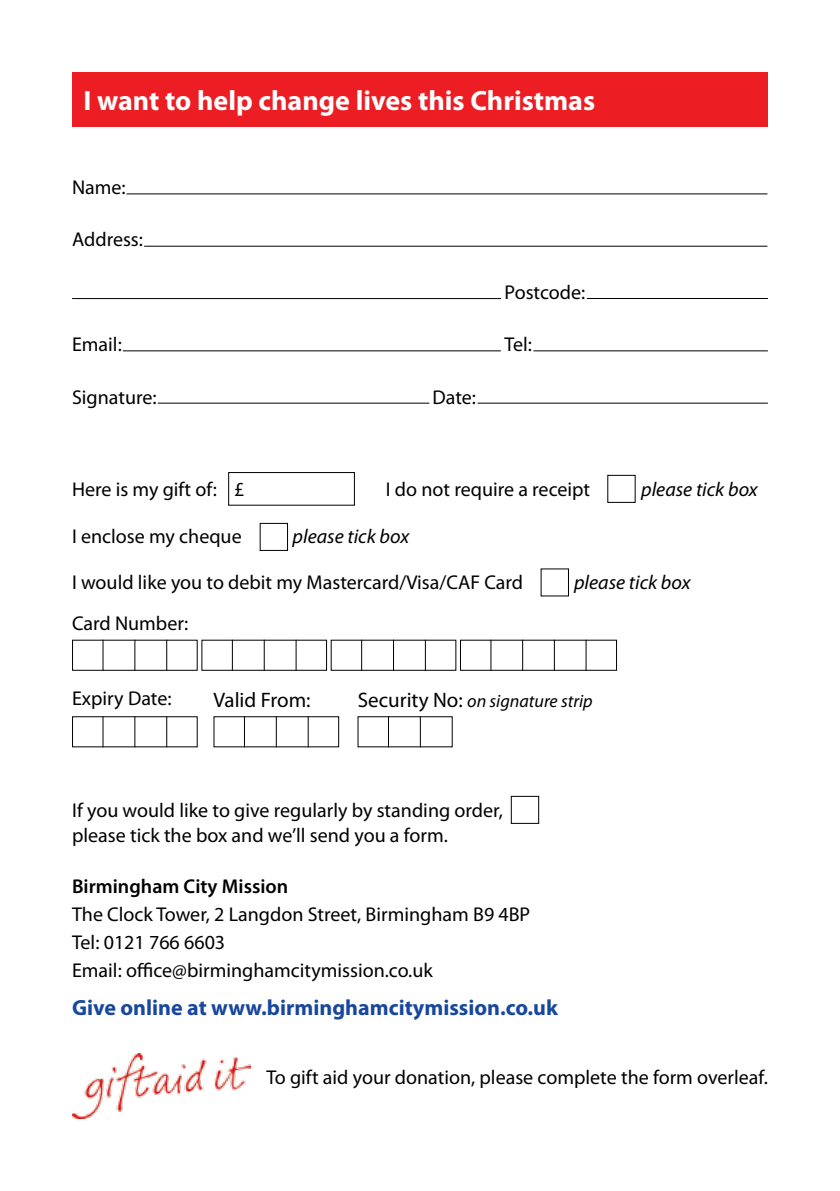
<style>
.page{position:relative;width:840px;height:1191px;background:#fff}
.page>*{position:absolute;margin:0;border:0;box-sizing:border-box;transform-origin:0 0}
.t1{font:700 28px "Myriad Pro";color:#fff}
.t2{font:700 22px "Myriad Pro";color:#17479e}
.t3{font:21px "Myriad Pro";color:#000}
.t4{font:20px/28px "Myriad Pro";color:#000}
.t5{font:italic 20px "Myriad Pro";color:#000}
.t6{font:600 20px "Myriad Pro";color:#000}
.t7{font:italic 18px "Myriad Pro";color:#000}
.s1{font-style:normal;font-size:21px}
</style>
<div class="page">
<hr style="left:126px;top:193px;width:641px;height:1px;background:#000">
<hr style="left:144px;top:246px;width:623px;height:1px;background:#000">
<hr style="left:158px;top:403px;width:271px;height:1px;background:#000">
<hr style="left:477px;top:403px;width:290px;height:1px;background:#000">
<hr style="left:123px;top:350px;width:377px;height:1px;background:#000">
<hr style="left:533px;top:350px;width:234px;height:1px;background:#000">
<hr style="left:72px;top:298px;width:429px;height:1px;background:#000">
<hr style="left:586px;top:298px;width:181px;height:1px;background:#000">
<div style="left:72px;top:72px;width:695px;height:55px;background:#ed1d24"></div>
<div style="left:228px;top:472px;width:127px;height:34px;border:1px solid #000"></div>
<div style="left:607px;top:475px;width:28px;height:28px;border:1px solid #000"></div>
<div style="left:259px;top:523px;width:29px;height:28px;border:1px solid #000"></div>
<hr style="left:102px;top:639px;width:1px;height:31px;background:#000">
<hr style="left:134px;top:639px;width:1px;height:31px;background:#000">
<hr style="left:166px;top:639px;width:1px;height:31px;background:#000">
<hr style="left:232px;top:639px;width:1px;height:31px;background:#000">
<hr style="left:263px;top:639px;width:1px;height:31px;background:#000">
<hr style="left:295px;top:639px;width:1px;height:31px;background:#000">
<hr style="left:361px;top:639px;width:1px;height:31px;background:#000">
<hr style="left:393px;top:639px;width:1px;height:31px;background:#000">
<hr style="left:424px;top:639px;width:1px;height:31px;background:#000">
<hr style="left:490px;top:639px;width:1px;height:31px;background:#000">
<hr style="left:522px;top:639px;width:1px;height:31px;background:#000">
<hr style="left:553px;top:639px;width:1px;height:31px;background:#000">
<hr style="left:585px;top:639px;width:1px;height:31px;background:#000">
<div style="left:510px;top:796px;width:29px;height:28px;border:1px solid #000"></div>
<hr style="left:102px;top:716px;width:1px;height:31px;background:#000">
<hr style="left:134px;top:716px;width:1px;height:31px;background:#000">
<hr style="left:166px;top:716px;width:1px;height:31px;background:#000">
<hr style="left:388px;top:716px;width:1px;height:31px;background:#000">
<hr style="left:419px;top:716px;width:1px;height:31px;background:#000">
<hr style="left:244px;top:716px;width:1px;height:31px;background:#000">
<hr style="left:276px;top:716px;width:1px;height:31px;background:#000">
<hr style="left:307px;top:716px;width:1px;height:31px;background:#000">
<img style="left:72px;top:1053px;width:178px;height:66px">
<h1 class="t1" style="left:83px;top:82px;width:513px">I want to help change lives this Christmas</h1>
<p class="t4" style="left:72px;top:173px;width:55px">Name:</p>
<p class="t4" style="left:72px;top:225px;width:72px">Address:</p>
<p class="t4" style="left:504px;top:278px;width:82px">Postcode:</p>
<p class="t4" style="left:72px;top:330px;width:51px">Email:</p>
<p class="t4" style="left:504px;top:330px;width:29px">Tel:</p>
<p class="t4" style="left:72px;top:382px;width:86px">Signature:</p>
<p class="t4" style="left:432px;top:382px;width:45px">Date:</p>
<p class="t4" style="left:72px;top:475px;width:174px">Here is my gift of: £</p>
<p class="t4" style="left:385px;top:475px;width:206px">I do not require a receipt</p>
<p class="t5" style="left:640px;top:477px;width:118px">please tick box</p>
<p class="t4" style="left:72px;top:521px;width:171px">I enclose my cheque</p>
<p class="t5" style="left:292px;top:523px;width:118px">please tick box</p>
<p class="t4" style="left:72px;top:568px;width:452px">I would like you to debit my Mastercard/Visa/CAF Card</p>
<p class="t5" style="left:573px;top:570px;width:118px">please tick box</p>
<p class="t4" style="left:72px;top:609px;width:118px">Card Number:</p>
<p class="t4" style="left:72px;top:684px;width:101px">Expiry Date:</p>
<p class="t3" style="left:213px;top:687px;width:99px">Valid From:</p>
<p class="t7" style="left:357px;top:690px;width:236px"><span class="s1">Security No:</span> on signature strip</p>
<p class="t4" style="left:72px;top:797px;width:432px;line-height:25.6px">If you would like to give regularly by standing order, please tick the box and we’ll send you a form.</p>
<p class="t6" style="left:72px;top:873px;width:217px">Birmingham City Mission</p>
<p class="t4" style="left:72px;top:900px;width:459px">The Clock Tower, 2 Langdon Street, Birmingham B9 4BP<br>Tel: 0121 766 6603<br>Email: office@birminghamcitymission.co.uk</p>
<p class="t2" style="left:72px;top:993px;width:487px">Give online at www.birminghamcitymission.co.uk</p>
<p class="t4" style="left:266px;top:1063px;width:502px">To gift aid your donation, please complete the form overleaf.</p>
</div>
